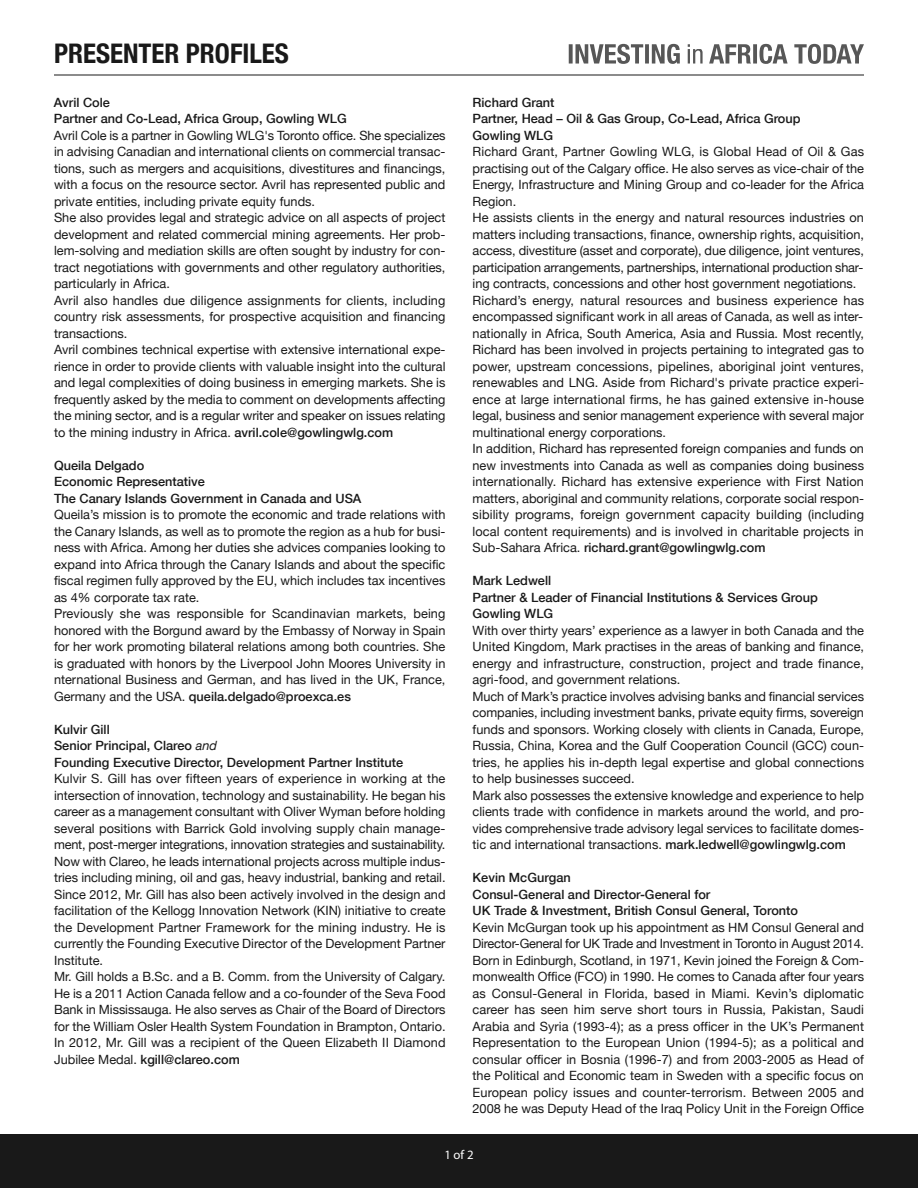
<style>
.page{position:relative;width:918px;height:1188px;background:#fff}
.page>*{position:absolute;margin:0;border:0;box-sizing:border-box;transform-origin:0 0}
.t1{font:700 condensed 27px "Helvetica Neue";color:#191919}
.t2{font:12.75px/16.5px "Helvetica Neue";color:#191919}
.t3{font:500 12.75px/16.5px "Helvetica Neue";color:#191919}
.t4{font:12.75px "Myriad Pro";color:#fff}
.s1{font-weight:500}
.s2{font-weight:400;font-style:italic}
</style>
<div class="page">
<div style="left:0;top:1134px;width:918px;height:54px;background:#191919"></div>
<hr style="left:54px;top:75px;width:810px;height:1px;background:#191919">
<svg style="left:569px;top:44px;width:111px;height:20px"></svg>
<svg style="left:688px;top:44px;width:15px;height:20px"></svg>
<svg style="left:709px;top:44px;width:155px;height:20px"></svg>
<h1 class="t1" style="left:54px;top:37px;width:236px">PRESENTER PRofilES</h1>
<p class="t3" style="left:54px;top:94px;width:294px">Avril Cole<br>Partner and Co-Lead, Africa Group, Gowling WLG</p>
<p class="t2" style="left:54px;top:127px;width:393px">Avril Cole is a partner in Gowling WLG's Toronto office. She specializes in advising Canadian and international clients on commercial transac&shy;tions, such as mergers and acquisitions, divestitures and financings, with a focus on the resource sector. Avril has represented public and private entities, including private equity funds.<br>She also provides legal and strategic advice on all aspects of project development and related commercial mining agreements. Her prob&shy;lem-solving and mediation skills are often sought by industry for con&shy;tract negotiations with governments and other regulatory authorities, particularly in Africa.<br>Avril also handles due diligence assignments for clients, including country risk assessments, for prospective acquisition and financing transactions.<br>Avril combines technical expertise with extensive international expe&shy;rience in order to provide clients with valuable insight into the cultural and legal complexities of doing business in emerging markets. She is frequently asked by the media to comment on developments affecting the mining sector, and is a regular writer and speaker on issues relating to the mining industry in Africa. <span class="s1">avril.cole@gowlingwlg.com</span></p>
<p class="t3" style="left:54px;top:457px;width:309px">Queila Delgado<br>Economic Representative<br>The Canary Islands Government in Canada and USA</p>
<p class="t2" style="left:54px;top:506px;width:393px">Queila’s mission is to promote the economic and trade relations with the Canary Islands, as well as to promote the region as a hub for busi&shy;ness with Africa. Among her duties she advices companies looking to expand into Africa through the Canary Islands and about the specific fiscal regimen fully approved by the EU, which includes tax incentives as 4% corporate tax rate.<br>Previously she was responsible for Scandinavian markets, being honored with the Borgund award by the Embassy of Norway in Spain for her work promoting bilateral relations among both countries. She is graduated with honors by the Liverpool John Moores University in nternational Business and German, and has lived in the UK, France, Germany and the USA. <span class="s1">queila.delgado@proexca.es</span></p>
<p class="t3" style="left:54px;top:721px;width:351px">Kulvir Gill<br>Senior Principal, Clareo <span class="s2">and<br></span>Founding Executive Director, Development Partner Institute</p>
<p class="t2" style="left:54px;top:770px;width:393px">Kulvir S. Gill has over fifteen years of experience in working at the intersection of innovation, technology and sustainability. He began his career as a management consultant with Oliver Wyman before holding several positions with Barrick Gold involving supply chain manage&shy;ment, post-merger integrations, innovation strategies and sustainability.<br>Now with Clareo, he leads international projects across multiple indus&shy;tries including mining, oil and gas, heavy industrial, banking and retail.<br>Since 2012, Mr. Gill has also been actively involved in the design and facilitation of the Kellogg Innovation Network (KIN) initiative to create the Development Partner Framework for the mining industry. He is currently the Founding Executive Director of the Development Partner Institute.<br>Mr. Gill holds a B.Sc. and a B. Comm. from the University of Calgary.<br>He is a 2011 Action Canada fellow and a co-founder of the Seva Food Bank in Mississauga. He also serves as Chair of the Board of Directors for the William Osler Health System Foundation in Brampton, Ontario.<br>In 2012, Mr. Gill was a recipient of the Queen Elizabeth II Diamond Jubilee Medal. <span class="s1">kgill@clareo.com</span></p>
<p class="t3" style="left:473px;top:94px;width:330px">Richard Grant<br>Partner, Head – Oil &amp; Gas Group, Co-Lead, Africa Group<br>Gowling WLG</p>
<p class="t2" style="left:473px;top:143px;width:393px">Richard Grant, Partner Gowling WLG, is Global Head of Oil &amp; Gas practising out of the Calgary office. He also serves as vice-chair of the Energy, Infrastructure and Mining Group and co-leader for the Africa Region.<br>He assists clients in the energy and natural resources industries on matters including transactions, finance, ownership rights, acquisition, access, divestiture (asset and corporate), due diligence, joint ventures, participation arrangements, partnerships, international production shar&shy;ing contracts, concessions and other host government negotiations.<br>Richard’s energy, natural resources and business experience has encompassed significant work in all areas of Canada, as well as inter&shy;nationally in Africa, South America, Asia and Russia. Most recently, Richard has been involved in projects pertaining to integrated gas to power, upstream concessions, pipelines, aboriginal joint ventures, renewables and LNG. Aside from Richard's private practice experi&shy;ence at large international firms, he has gained extensive in-house legal, business and senior management experience with several major multinational energy corporations.<br>In addition, Richard has represented foreign companies and funds on new investments into Canada as well as companies doing business internationally. Richard has extensive experience with First Nation matters, aboriginal and community relations, corporate social respon&shy;sibility programs, foreign government capacity building (including local content requirements) and is involved in charitable projects in Sub-Sahara Africa. <span class="s1">richard.grant@gowlingwlg.com</span></p>
<p class="t3" style="left:473px;top:572px;width:347px">Mark Ledwell<br>Partner &amp; Leader of Financial Institutions &amp; Services Group<br>Gowling WLG</p>
<p class="t2" style="left:473px;top:622px;width:393px">With over thirty years’ experience as a lawyer in both Canada and the United Kingdom, Mark practises in the areas of banking and finance, energy and infrastructure, construction, project and trade finance, agri-food, and government relations.<br>Much of Mark’s practice involves advising banks and financial services companies, including investment banks, private equity firms, sovereign funds and sponsors. Working closely with clients in Canada, Europe, Russia, China, Korea and the Gulf Cooperation Council (GCC) coun&shy;tries, he applies his in-depth legal expertise and global connections to help businesses succeed.<br>Mark also possesses the extensive knowledge and experience to help clients trade with confidence in markets around the world, and pro&shy;vides comprehensive trade advisory legal services to facilitate domes&shy;tic and international transactions. <span class="s1">mark.ledwell@gowlingwlg.com</span></p>
<p class="t3" style="left:473px;top:869px;width:327px">Kevin McGurgan<br>Consul-General and Director-General for<br>UK Trade &amp; Investment, British Consul General, Toronto</p>
<p class="t2" style="left:473px;top:919px;width:393px;text-align:justify">Kevin McGurgan took up his appointment as HM Consul General and Director-General for UK Trade and Investment in Toronto in August 2014.<br>Born in Edinburgh, Scotland, in 1971, Kevin joined the Foreign &amp; Com&shy;monwealth Office (FCO) in 1990. He comes to Canada after four years as Consul-General in Florida, based in Miami. Kevin’s diplomatic career has seen him serve short tours in Russia, Pakistan, Saudi Arabia and Syria (1993-4); as a press officer in the UK’s Permanent Representation to the European Union (1994-5); as a political and consular officer in Bosnia (1996-7) and from 2003-2005 as Head of the Political and Economic team in Sweden with a specific focus on European policy issues and counter-terrorism. Between 2005 and 2008 he was Deputy Head of the Iraq Policy Unit in the Foreign Office</p>
<p class="t4" style="left:444px;top:1150px;width:31px">1of2</p>
</div>
